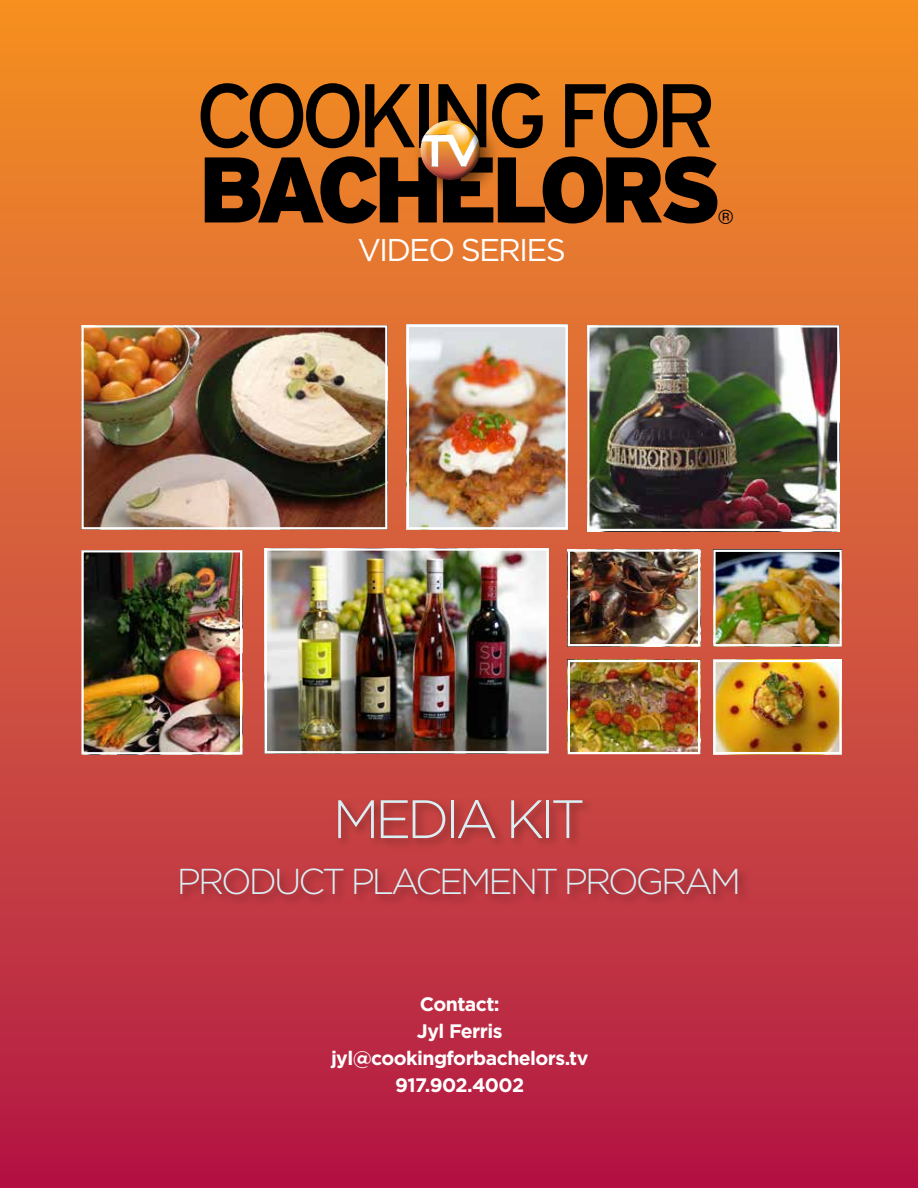
<style>
.page{position:relative;width:918px;height:1188px;background:#fff}
.page>*{position:absolute;margin:0;border:0;box-sizing:border-box;transform-origin:0 0}
.t1{font:300 54px "Gotham";letter-spacing:-.08em;color:#d8eff4}
.t2{font:300 36px "Gotham";letter-spacing:-.08em;color:#d8eff4}
.t3{font:31.5px "Gotham";letter-spacing:-.06em;color:#fff}
.t4{font:19.95px "Helvetica";color:#000}
.t5{font:700 19.5px/27px "Gotham";letter-spacing:-.03em;color:#fff;text-align:center}
</style>
<div class="page">
<div style="left:0;top:0;width:918px;height:1188px;background:linear-gradient(to bottom,#f49428,#b21b4b)"></div>
<div style="left:178px;top:797px;width:572px;height:110px;background:#000;opacity:.35"></div>
<svg style="left:201px;top:83px;width:516px;height:140px;background:#794214"></svg>
<div style="left:417px;top:120px;width:59px;height:54px;background:#fff;opacity:.75"></div>
<div style="left:423px;top:123px;width:57px;height:59px;background:#000;opacity:.65"></div>
<img style="left:84px;top:328px;width:300px;height:198px">
<div style="left:81px;top:325px;width:306px;height:204px;border:2px solid #fff"></div>
<img style="left:410px;top:328px;width:155px;height:198px">
<div style="left:407px;top:325px;width:161px;height:204px;border:2px solid #fff"></div>
<img style="left:590px;top:328px;width:246px;height:200px">
<div style="left:587px;top:325px;width:252px;height:206px;border:2px solid #fff"></div>
<img style="left:84px;top:553px;width:155px;height:198px">
<div style="left:81px;top:550px;width:161px;height:204px;border:2px solid #fff"></div>
<img style="left:716px;top:553px;width:123px;height:90px">
<div style="left:713px;top:550px;width:129px;height:96px;border:2px solid #fff"></div>
<img style="left:716px;top:663px;width:123px;height:88px">
<div style="left:713px;top:660px;width:129px;height:94px;border:2px solid #fff"></div>
<img style="left:571px;top:663px;width:126px;height:88px">
<div style="left:568px;top:660px;width:132px;height:94px;border:2px solid #fff"></div>
<img style="left:571px;top:552px;width:126px;height:91px">
<div style="left:568px;top:549px;width:132px;height:97px;border:2px solid #fff"></div>
<img style="left:268px;top:551px;width:278px;height:199px">
<div style="left:265px;top:548px;width:284px;height:205px;border:2px solid #fff"></div>
<h3 class="t3" style="left:357px;top:230px;width:210px">VIDEO SERIES</h3>
<p class="t4" style="left:718px;top:201px;width:16px">®</p>
<h1 class="t1" style="left:333px;top:785px;width:254px">MEDIA KIT</h1>
<h2 class="t2" style="left:177px;top:859px;width:566px">PRODUCT PLACEMENT PROGRAM</h2>
<p class="t5" style="left:331px;top:991px;width:259px">Contact:<br>Jyl Ferris jyl@cookingforbachelors.tv<br>917.902.4002</p>
</div>
